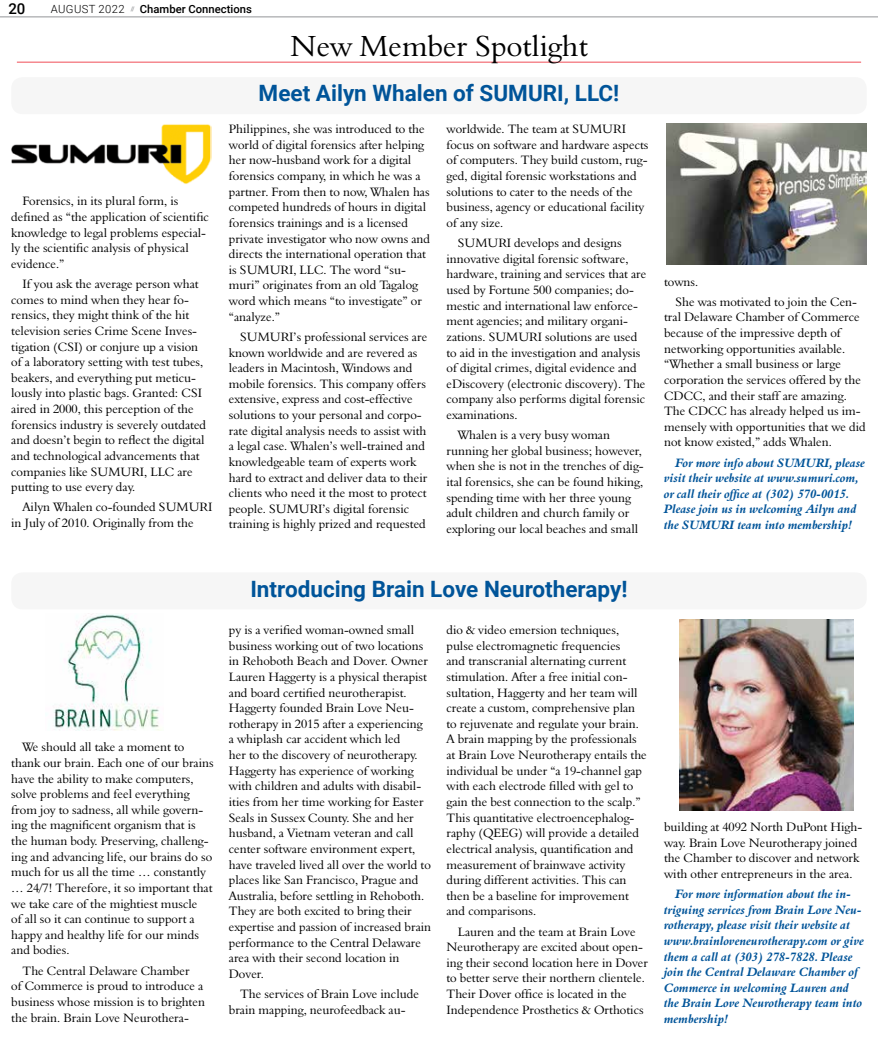
<style>
.page{position:relative;width:878px;height:1058px;background:#fff}
.page>*{position:absolute;margin:0;border:0;box-sizing:border-box;transform-origin:0 0}
.t1{font:30px "Aldine 401 BT Roman A";color:#000}
.t2{font:700 22.5px "Roboto";color:#005499}
.t3{font:500 15px "Roboto";color:#000}
.t4{font:12.5px/15.6px "Aldine 401 BT Roman A";color:#000}
.t5{font:12.5px/15.6px "Aldine 401 BT Bold Italic A";color:#005499}
.t6{font:500 11.25px "Roboto";color:#000}
.t7{font:300 11.25px "Roboto";letter-spacing:.035em;color:#000}
</style>
<div class="page">
<hr style="left:0;top:17px;width:878px;height:1px;background:#939598">
<hr style="left:17px;top:62px;width:844px;height:1px;background:#f04e58">
<img style="left:11px;top:124px;width:200px;height:60px">
<img style="left:667px;top:124px;width:199px;height:141px">
<div style="left:11px;top:77px;width:855px;height:37px;background:#f6f6f6;border-radius:11px"></div>
<div style="left:11px;top:572px;width:855px;height:37px;background:#f6f6f6;border-radius:11px"></div>
<img style="left:53px;top:614px;width:107px;height:116px">
<img style="left:679px;top:619px;width:174px;height:191px">
<p class="t3" style="left:8px;top:-2px;width:19px">20</p>
<p class="t6" style="left:140px;top:1px;width:113px">Chamber Connections</p>
<p class="t7" style="left:51px;top:1px;width:85px">AUGUST 2022 <sup>//</sup></p>
<h1 class="t1" style="left:290px;top:28px;width:299px">New Member Spotlight</h1>
<h2 class="t2" style="left:258px;top:77px;width:362px">Meet Ailyn Whalen of SUMURI, LLC!</h2>
<p class="t4" style="left:11px;top:193px;width:199px;text-indent:11px">Forensics, in its plural form, is defined as “the application of scientific knowledge to legal problems especial&shy;ly the scientific analysis of physical evidence.”</p>
<p class="t4" style="left:11px;top:276px;width:196px;text-indent:11px">If you ask the average person what comes to mind when they hear fo&shy;rensics, they might think of the hit television series Crime Scene Inves&shy;tigation (CSI) or conjure up a vision of a laboratory setting with test tubes, beakers, and everything put meticu&shy;lously into plastic bags. Granted: CSI aired in 2000, this perception of the forensics industry is severely outdated and doesn’t begin to reflect the digital and technological advancements that companies like SUMURI, LLC are putting to use every day.</p>
<p class="t4" style="left:11px;top:499px;width:203px;text-indent:11px">Ailyn Whalen co-founded SUMURI in July of 2010. Originally from the</p>
<p class="t4" style="left:229px;top:121px;width:203px">Philippines, she was introduced to the world of digital forensics after helping her now-husband work for a digital forensics company, in which he was a partner. From then to now, Whalen has competed hundreds of hours in digital forensics trainings and is a licensed private investigator who now owns and directs the international operation that is SUMURI, LLC. The word “su&shy;muri” originates from an old Tagalog word which means “to investigate” or “analyze.”</p>
<p class="t4" style="left:229px;top:329px;width:200px;text-indent:11px">SUMURI’s professional services are known worldwide and are revered as leaders in Macintosh, Windows and mobile forensics. This company offers extensive, express and cost-effective solutions to your personal and corpo&shy;rate digital analysis needs to assist with a legal case. Whalen’s well-trained and knowledgeable team of experts work hard to extract and deliver data to their clients who need it the most to protect people. SUMURI’s digital forensic training is highly prized and requested</p>
<p class="t4" style="left:446px;top:121px;width:203px">worldwide. The team at SUMURI focus on software and hardware aspects of computers. They build custom, rug&shy;ged, digital forensic workstations and solutions to cater to the needs of the business, agency or educational facility of any size.</p>
<p class="t4" style="left:446px;top:235px;width:201px;text-indent:11px">SUMURI develops and designs innovative digital forensic software, hardware, training and services that are used by Fortune 500 companies; do&shy;mestic and international law enforce&shy;ment agencies; and military organi&shy;zations. SUMURI solutions are used to aid in the investigation and analysis of digital crimes, digital evidence and eDiscovery (electronic discovery). The company also performs digital forensic examinations.</p>
<p class="t4" style="left:446px;top:427px;width:199px;text-indent:11px">Whalen is a very busy woman running her global business; however, when she is not in the trenches of dig&shy;ital forensics, she can be found hiking, spending time with her three young adult children and church family or exploring our local beaches and small</p>
<p class="t4" style="left:675px;top:271px;width:183px;line-height:20.1px;text-indent:-11px">towns.<br>She was motivated to join the Cen-</p>
<p class="t4" style="left:664px;top:309px;width:203px">tral Delaware Chamber of Commerce because of the impressive depth of networking opportunities available. “Whether a small business or large corporation the services offered by the CDCC, and their staff are amazing.<br>The CDCC has already helped us im&shy;mensely with opportunities that we did not know existed,” adds Whalen.</p>
<p class="t5" style="left:664px;top:454px;width:203px;text-indent:11px">For more info about SUMURI, please visit their website at www.sumuri.com, or call their office at (302) 570-0015.<br>Please join us in welcoming Ailyn and the SUMURI team into membership!</p>
<p class="t4" style="left:11px;top:739px;width:204px;text-indent:11px">We should all take a moment to thank our brain. Each one of our brains have the ability to make computers, solve problems and feel everything from joy to sadness, all while govern&shy;ing the magnificent organism that is the human body. Preserving, challeng&shy;ing and advancing life, our brains do so much for us all the time … constantly … 24/7! Therefore, it so important that we take care of the mightiest muscle<br>of all so it can continue to support a happy and healthy life for our minds and bodies.</p>
<p class="t4" style="left:11px;top:962px;width:195px;text-indent:11px">The Central Delaware Chamber<br>of Commerce is proud to introduce a business whose mission is to brighten the brain. Brain Love Neurothera-</p>
<h2 class="t2" style="left:250px;top:572px;width:378px">Introducing Brain Love Neurotherapy!</h2>
<p class="t4" style="left:229px;top:622px;width:204px">py is a verified woman-owned small business working out of two locations in Rehoboth Beach and Dover. Owner Lauren Haggerty is a physical therapist and board certified neurotherapist.<br>Haggerty founded Brain Love Neu&shy;rotherapy in 2015 after a experiencing<br>a whiplash car accident which led<br>her to the discovery of neurotherapy.<br>Haggerty has experience of working with children and adults with disabil&shy;ities from her time working for Easter Seals in Sussex County. She and her husband, a Vietnam veteran and call center software environment expert, have traveled lived all over the world to places like San Francisco, Prague and Australia, before settling in Rehoboth.<br>They are both excited to bring their expertise and passion of increased brain performance to the Central Delaware area with their second location in Dover.</p>
<p class="t4" style="left:229px;top:985px;width:191px;text-indent:11px">The services of Brain Love include brain mapping, neurofeedback au-</p>
<p class="t4" style="left:446px;top:622px;width:202px">dio &amp; video emersion techniques, pulse electromagnetic frequencies<br>and transcranial alternating current stimulation. After a free initial con&shy;sultation, Haggerty and her team will create a custom, comprehensive plan to rejuvenate and regulate your brain.<br>A brain mapping by the professionals at Brain Love Neurotherapy entails the individual be under “a 19-channel gap with each electrode filled with gel to gain the best connection to the scalp.” This quantitative electroencephalog&shy;raphy (QEEG) will provide a detailed electrical analysis, quantification and measurement of brainwave activity during different activities. This can then be a baseline for improvement and comparisons.</p>
<p class="t4" style="left:446px;top:923px;width:203px;text-indent:11px">Lauren and the team at Brain Love Neurotherapy are excited about open&shy;ing their second location here in Dover to better serve their northern clientele.<br>Their Dover office is located in the Independence Prosthetics &amp; Orthotics</p>
<p class="t4" style="left:664px;top:818px;width:200px">building at 4092 North DuPont High&shy;way. Brain Love Neurotherapy joined the Chamber to discover and network with other entrepreneurs in the area.</p>
<p class="t5" style="left:664px;top:886px;width:201px;text-indent:11px">For more information about the in&shy;triguing services from Brain Love Neu&shy;rotherapy, please visit their website at www.brainloveneurotherapy.com or give them a call at (303) 278-7828. Please join the Central Delaware Chamber of Commerce in welcoming Lauren and the Brain Love Neurotherapy team into membership!</p>
</div>
